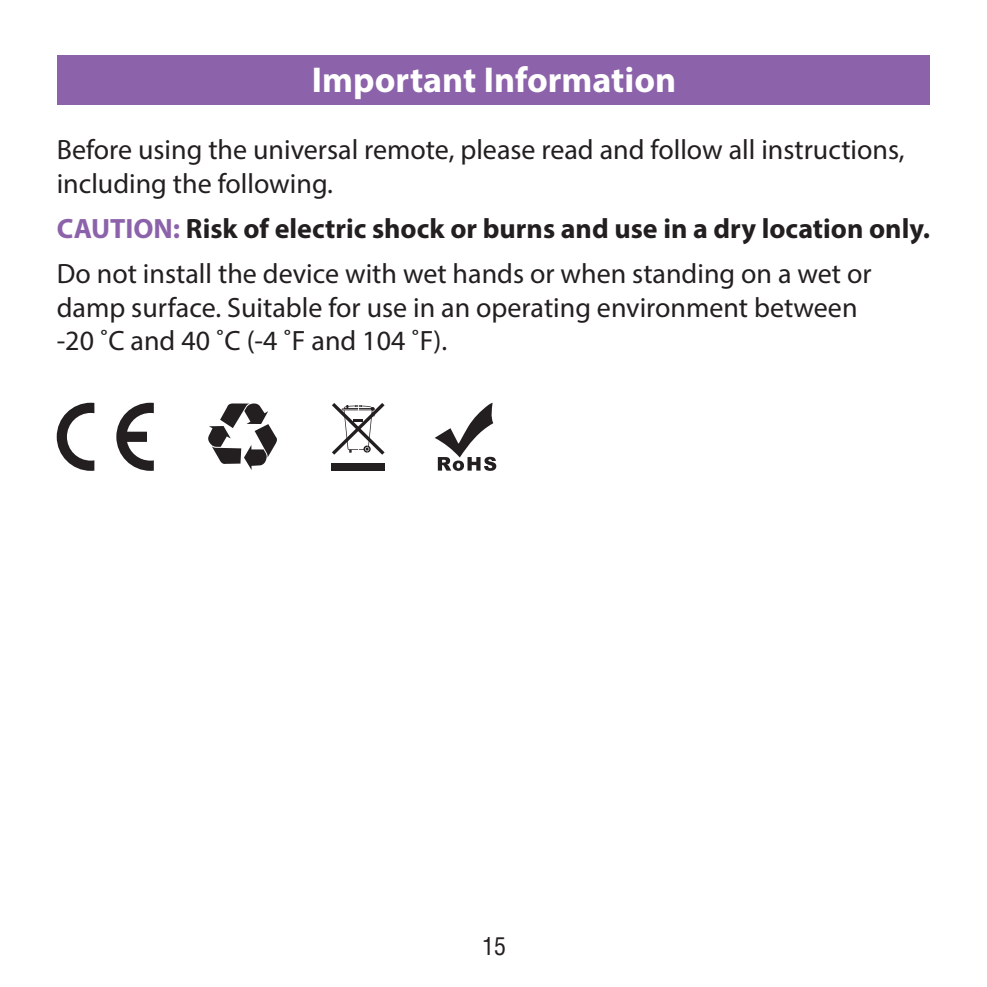
<style>
.page{position:relative;width:987px;height:987px;background:#fff}
.page>*{position:absolute;margin:0;border:0;box-sizing:border-box;transform-origin:0 0}
.t1{font:700 36px "Myriad Pro";color:#fff}
.t2{font:28px/33.6px "Myriad Pro";color:#231f20}
.t3{font:700 28px "Myriad Pro";color:#231f20}
.t4{font:condensed 24px "Helvetica LT Std";color:#231f20}
.s1{color:#8c62aa}
</style>
<div class="page">
<div style="left:57px;top:56px;width:872px;height:49px;background:#8c62aa"></div>
<svg style="left:434px;top:403px;width:62px;height:68px"></svg>
<svg style="left:332px;top:403px;width:52px;height:51px"></svg>
<div style="left:331px;top:462px;width:54px;height:8px;background:#231f20"></div>
<svg style="left:208px;top:403px;width:69px;height:67px"></svg>
<svg style="left:116px;top:403px;width:38px;height:68px"></svg>
<svg style="left:57px;top:403px;width:37px;height:68px"></svg>
<p class="t1" style="left:312px;top:56px;width:366px">Important Information</p>
<p class="t2" style="left:57px;top:133px;width:849px">Before using the universal remote, please read and follow all instructions, including the following.</p>
<p class="t3" style="left:57px;top:210px;width:874px"><span class="s1">CAUTION:</span> Risk of electric shock or burns and use in a dry location only.</p>
<p class="t2" style="left:57px;top:256px;width:816px">Do not install the device with wet hands or when standing on a wet or damp surface. Suitable for use in an operating environment between</p>
<p class="t2" style="left:57px;top:323px;width:392px">-20 ˚C and 40 ˚C (-4 ˚F and 104 ˚F).</p>
<p class="t4" style="left:482px;top:931px;width:25px">15</p>
</div>
